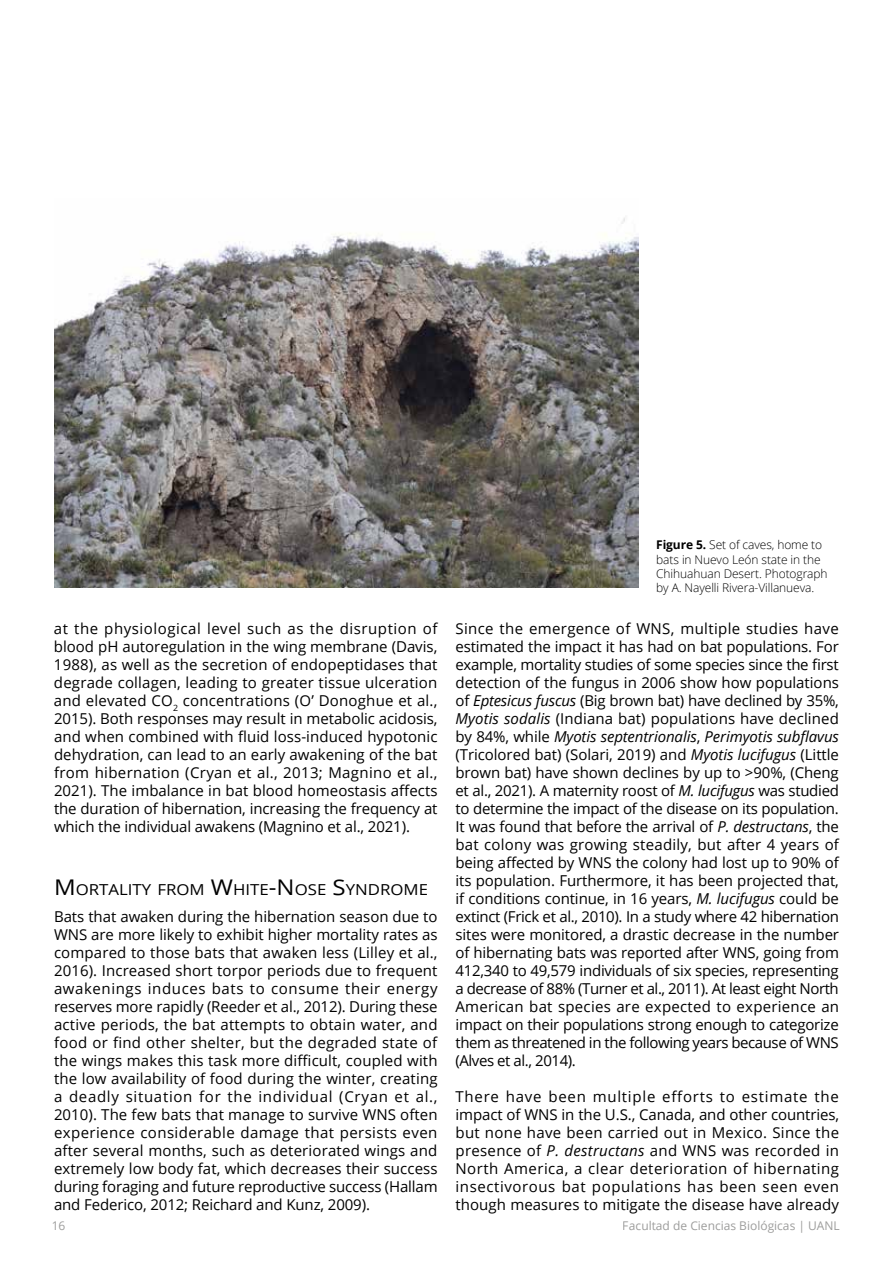
<style>
.page{position:relative;width:893px;height:1263px;background:#fff}
.page>*{position:absolute;margin:0;border:0;box-sizing:border-box;transform-origin:0 0}
.t1{font:15.15px "Open Sans";color:#000;scale:1.11 1}
.t2{font:15px/18px "Open Sans";letter-spacing:-.01em;color:#000;text-align:justify}
.t3{font:300 12px/14.4px "Open Sans";letter-spacing:-.01em;color:#000}
.t4{font:12px "Open Sans";color:#9d9d9c}
.s1{font-size:21.6px}
.s2{font-weight:700}
.s3{font-style:italic}
</style>
<div class="page">
<img style="left:54px;top:217px;width:584px;height:370px">
<p class="t2" style="left:54px;top:619px;width:385px">at the physiological level such as the disruption of blood pH autoregulation in the wing membrane (Davis, 1988), as well as the secretion of endopeptidases that degrade collagen, leading to greater tissue ulceration and elevated CO<sub>2</sub> concentrations (O’ Donoghue et al., 2015). Both responses may result in metabolic acidosis, and when combined with fluid loss-induced hypotonic dehydration, can lead to an early awakening of the bat from hibernation (Cryan et al., 2013; Magnino et al., 2021). The imbalance in bat blood homeostasis affects the duration of hibernation, increasing the frequency at which the individual awakens (Magnino et al., 2021).</p>
<p class="t1" style="left:54px;top:879px;width:338px"><span class="s1">M</span> ORTALITY FROM <span class="s1">W</span>HITE<span class="s1">-N</span> OSE <span class="s1">S</span>YNDROME</p>
<p class="t2" style="left:54px;top:907px;width:385px">Bats that awaken during the hibernation season due to WNS are more likely to exhibit higher mortality rates as compared to those bats that awaken less (Lilley et al., 2016). Increased short torpor periods due to frequent awakenings induces bats to consume their energy reserves more rapidly (Reeder et al., 2012). During these active periods, the bat attempts to obtain water, and food or find other shelter, but the degraded state of the wings makes this task more difficult, coupled with the low availability of food during the winter, creating a deadly situation for the individual (Cryan et al., 2010). The few bats that manage to survive WNS often experience considerable damage that persists even after several months, such as deteriorated wings and extremely low body fat, which decreases their success during foraging and future reproductive success (Hallam and Federico, 2012; Reichard and Kunz, 2009).</p>
<p class="t3" style="left:656px;top:537px;width:173px"><span class="s2">Figure 5.</span> Set of caves, home to bats in Nuevo León state in the<br>Chihuahuan Desert. Photograph by A. Nayelli Rivera-Villanueva.</p>
<p class="t2" style="left:455px;top:619px;width:385px">Since the emergence of WNS, multiple studies have estimated the impact it has had on bat populations. For example, mortality studies of some species since the first detection of the fungus in 2006 show how populations of <span class="s3">Eptesicus fuscus</span> (Big brown bat) have declined by 35%, <span class="s3">Myotis sodalis</span> (Indiana bat) populations have declined by 84%, while <span class="s3">Myotis septentrionalis</span>, <span class="s3">Perimyotis subflavus </span>(Tricolored bat) (Solari, 2019) and <span class="s3">Myotis lucifugus</span> (Little brown bat) have shown declines by up to &gt;90%, (Cheng et al., 2021). A maternity roost of <span class="s3">M. lucifugus</span> was studied to determine the impact of the disease on its population.<br>It was found that before the arrival of <span class="s3">P. destructans</span>, the bat colony was growing steadily, but after 4 years of being affected by WNS the colony had lost up to 90% of its population. Furthermore, it has been projected that, if conditions continue, in 16 years, <span class="s3">M. lucifugus</span> could be extinct (Frick et al., 2010). In a study where 42 hibernation sites were monitored, a drastic decrease in the number of hibernating bats was reported after WNS, going from 412,340 to 49,579 individuals of six species, representing a decrease of 88% (Turner et al., 2011). At least eight North American bat species are expected to experience an impact on their populations strong enough to categorize them as threatened in the following years because of WNS (Alves et al., 2014).</p>
<p class="t2" style="left:455px;top:1087px;width:385px">There have been multiple efforts to estimate the impact of WNS in the U.S., Canada, and other countries, but none have been carried out in Mexico. Since the presence of <span class="s3">P. destructans</span> and WNS was recorded in North America, a clear deterioration of hibernating insectivorous bat populations has been seen even though measures to mitigate the disease have already</p>
<p class="t4" style="left:52px;top:1217px;width:15px">16</p>
<p class="t4" style="left:623px;top:1217px;width:219px">Facultad de Ciencias Biológicas | UANL</p>
</div>
